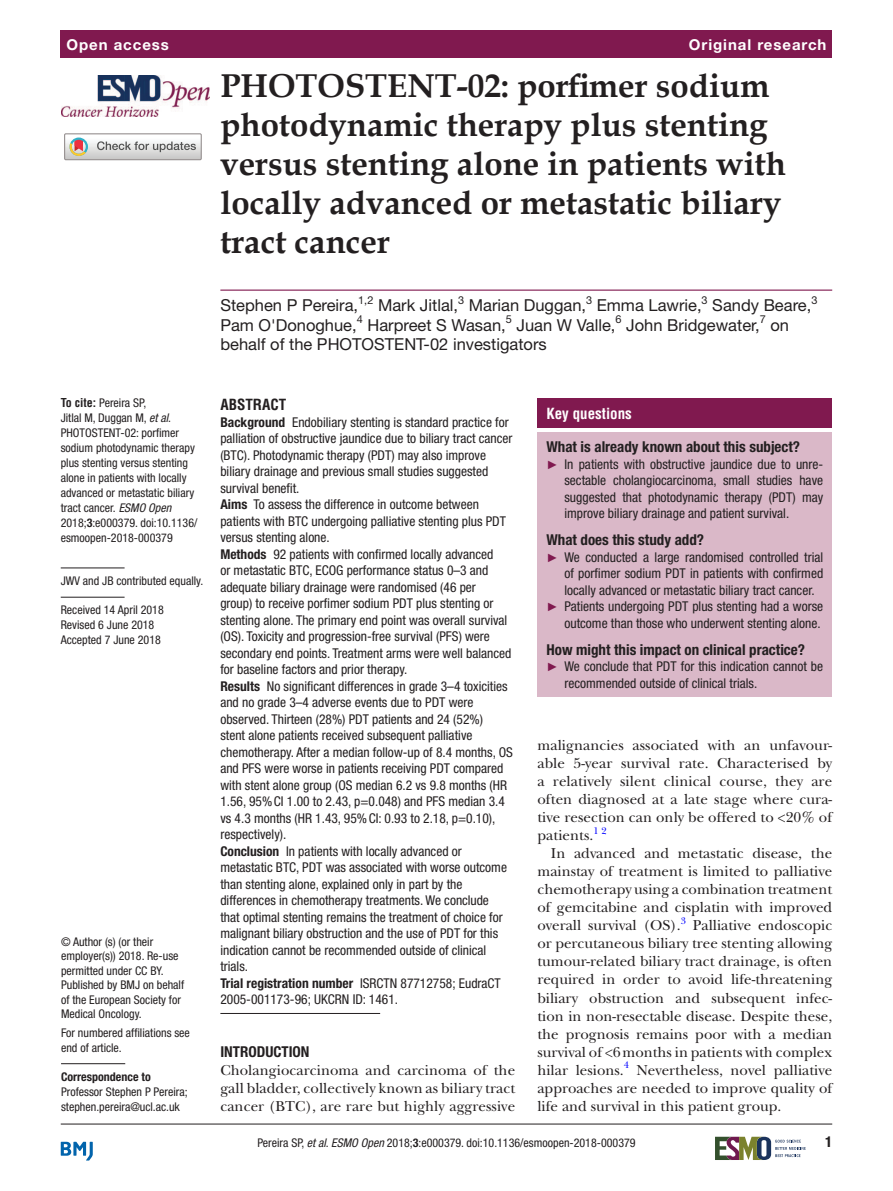
<style>
.page{position:relative;width:893px;height:1191px;background:#fff}
.page>*{position:absolute;margin:0;border:0;box-sizing:border-box;transform-origin:0 0}
.t1{font:700 33px/39px "Book Antiqua";color:#231f20}
.t2{font:16.5px "Helvetica Neue LT Std";color:#231f20}
.t3{font:15px/18px "New Baskerville";color:#231f20;text-align:justify}
.t4{font:700 condensed 15px "Helvetica Neue LT Std";color:#231f20}
.t5{font:700 15px "Helvetica Neue LT Std";letter-spacing:.065em;color:#fff}
.t6{font:700 condensed 15px "Helvetica";color:#fff}
.t7{font:700 condensed 15px "Helvetica";color:#231f20}
.t8{font:condensed 13.5px/16.5px "Helvetica Neue LT Std";color:#231f20}
.t9{font:condensed 12px/15px "Helvetica Neue LT Std";color:#231f20}
.t10{font:700 condensed 12px "Helvetica Neue LT Std";color:#231f20}
.t11{font:10.95px "Helvetica Neue LT Std";color:#231f20}
.t12{font:9.9px "New Baskerville";color:#00f}
.s1{font-family:"Helvetica LT Std";font-weight:700}
.s2{font-style:italic}
.s3{font-weight:700}
.s4{font-family:"Arial";font-stretch:normal;font-size:12px;color:#80194f}
</style>
<div class="page">
<hr style="left:61px;top:1123px;width:771px;height:1px;background:#231f20">
<svg style="left:715px;top:1136px;width:91px;height:24px"></svg>
<svg style="left:61px;top:1141px;width:32px;height:19px"></svg>
<div style="left:61px;top:31px;width:771px;height:27px;background:#80194f"></div>
<div style="left:64px;top:133px;width:138px;height:27px;border:1px solid #969090"></div>
<svg style="left:65px;top:134px;width:136px;height:26px"></svg>
<img style="left:62px;top:76px;width:148px;height:41px">
<hr style="left:220px;top:289px;width:612px;height:2px;background:#80194f">
<hr style="left:61px;top:567px;width:64px;height:1px;background:#231f20">
<hr style="left:61px;top:597px;width:64px;height:1px;background:#231f20">
<hr style="left:61px;top:1063px;width:64px;height:1px;background:#231f20">
<hr style="left:220px;top:1013px;width:160px;height:1px;background:#231f20">
<div style="left:537px;top:398px;width:295px;height:30px;background:#80194f"></div>
<div style="left:537px;top:432px;width:295px;height:265px;background:#dab8c8"></div>
<p class="t5" style="left:66px;top:35px;width:104px">Open access</p>
<p class="t9" style="left:61px;top:395px;width:138px"><span class="s1">To cite:</span> Pereira SP,<br>Jitlal M, Duggan M, <span class="s2">et al</span>.<br>PHOTOSTENT-02: porfimer sodium photodynamic therapy plus stenting versus stenting alone in patients with locally advanced or metastatic biliary tract cancer. <span class="s2">ESMO Open<br></span>2018;<span class="s3">3</span>:e000379. doi:10.1136/ esmoopen-2018-000379</p>
<p class="t9" style="left:61px;top:573px;width:144px">JWV and JB contributed equally.</p>
<p class="t9" style="left:61px;top:602px;width:105px">Received 14 April 2018<br>Revised 6 June 2018<br>Accepted 7 June 2018</p>
<p class="t9" style="left:61px;top:934px;width:125px;line-height:14.4px">© Author (s) (or their employer(s)) 2018. Re-use permitted under CC BY.<br>Published by BMJ on behalf of the European Society for<br>Medical Oncology.</p>
<p class="t9" style="left:61px;top:1025px;width:130px">For numbered affiliations see end of article.</p>
<p class="t10" style="left:61px;top:1069px;width:91px">Correspondence to</p>
<p class="t9" style="left:61px;top:1083px;width:128px">Professor Stephen P Pereira; stephen.pereira@ucl.ac.uk</p>
<p class="t5" style="left:689px;top:35px;width:139px">Original research</p>
<h1 class="t1" style="left:220px;top:66px;width:567px">PHOTOSTENT-02: porfimer sodium photodynamic therapy plus stenting versus stenting alone in patients with locally advanced or metastatic biliary tract cancer</h1>
<p class="t2" style="left:220px;top:296px;width:139px">Stephen P Pereira,</p>
<p class="t11" style="left:358px;top:293px;width:17px">1,2</p>
<p class="t2" style="left:378px;top:296px;width:82px">Mark Jitlal,</p>
<p class="t11" style="left:458px;top:293px;width:8px">3</p>
<p class="t2" style="left:469px;top:296px;width:119px">Marian Duggan,</p>
<p class="t11" style="left:586px;top:293px;width:8px">3</p>
<p class="t2" style="left:597px;top:296px;width:106px">Emma Lawrie,</p>
<p class="t11" style="left:702px;top:293px;width:8px">3</p>
<p class="t2" style="left:712px;top:296px;width:101px">Sandy Beare,</p>
<p class="t11" style="left:811px;top:293px;width:8px">3</p>
<p class="t2" style="left:220px;top:315px;width:138px">Pam O'Donoghue,</p>
<p class="t11" style="left:357px;top:313px;width:8px">4</p>
<p class="t2" style="left:367px;top:315px;width:140px">Harpreet S Wasan,</p>
<p class="t11" style="left:506px;top:313px;width:8px">5</p>
<p class="t2" style="left:516px;top:315px;width:101px">Juan W Valle,</p>
<p class="t11" style="left:616px;top:313px;width:8px">6</p>
<p class="t2" style="left:626px;top:315px;width:135px">John Bridgewater,</p>
<p class="t11" style="left:760px;top:313px;width:8px">7</p>
<p class="t2" style="left:770px;top:315px;width:20px">on</p>
<p class="t2" style="left:220px;top:335px;width:328px">behalf of the PHOTOSTENT-02 investigators</p>
<p class="t7" style="left:220px;top:395px;width:67px">Abstract</p>
<p class="t8" style="left:220px;top:414px;width:294px"><span class="s3">Background</span> Endobiliary stenting is standard practice for palliation of obstructive jaundice due to biliary tract cancer (BTC). Photodynamic therapy (PDT) may also improve biliary drainage and previous small studies suggested survival benefit.<br><span class="s3">Aims</span> To assess the difference in outcome between patients with BTC undergoing palliative stenting plus PDT versus stenting alone.<br><span class="s3">Methods</span> 92 patients with confirmed locally advanced<br>or metastatic BTC, ECOG performance status 0–3 and adequate biliary drainage were randomised (46 per<br>group) to receive porfimer sodium PDT plus stenting or stenting alone. The primary end point was overall survival (OS). Toxicity and progression-free survival (PFS) were secondary end points. Treatment arms were well balanced for baseline factors and prior therapy.<br><span class="s3">Results</span> No significant differences in grade 3–4 toxicities and no grade 3–4 adverse events due to PDT were observed. Thirteen (28%) PDT patients and 24 (52%)<br>stent alone patients received subsequent palliative chemotherapy. After a median follow-up of 8.4 months, OS and PFS were worse in patients receiving PDT compared with stent alone group (OS median 6.2 vs 9.8 months (HR 1.56, 95%CI 1.00 to 2.43, p=0.048) and PFS median 3.4 vs 4.3 months (HR 1.43, 95%CI: 0.93 to 2.18, p=0.10), respectively).<br><span class="s3">Conclusion</span> In patients with locally advanced or metastatic BTC, PDT was associated with worse outcome than stenting alone, explained only in part by the differences in chemotherapy treatments. We conclude<br>that optimal stenting remains the treatment of choice for malignant biliary obstruction and the use of PDT for this indication cannot be recommended outside of clinical trials.<br><span class="s3">Trial registration number</span> ISRCTN 87712758; EudraCT 2005-001173-96; UKCRN ID: 1461.</p>
<p class="t4" style="left:220px;top:1042px;width:91px">Introduction</p>
<p class="t3" style="left:220px;top:1061px;width:296px">Cholangiocarcinoma and carcinoma of the gall bladder, collectively known as biliary tract cancer (BTC), are rare but highly aggressive</p>
<p class="t6" style="left:546px;top:404px;width:87px">Key questions</p>
<p class="t4" style="left:546px;top:438px;width:255px">What is already known about this subject?</p>
<p class="t8" style="left:564px;top:455px;width:260px;text-align:justify;text-indent:-18px"><span class="s4">►</span> In patients with obstructive jaundice due to unre&shy;sectable cholangiocarcinoma, small studies have suggested that photodynamic therapy (PDT) may improve biliary drainage and patient survival.</p>
<p class="t4" style="left:546px;top:531px;width:159px">What does this study add?</p>
<p class="t8" style="left:546px;top:548px;width:278px"><span class="s4">►</span> We conducted a large randomised controlled trial</p>
<p class="t8" style="left:564px;top:565px;width:260px">of porfimer sodium PDT in patients with confirmed</p>
<p class="t8" style="left:564px;top:581px;width:252px">locally advanced or metastatic biliary tract cancer.</p>
<p class="t8" style="left:546px;top:598px;width:278px"><span class="s4">►</span> Patients undergoing PDT plus stenting had a worse</p>
<p class="t8" style="left:564px;top:614px;width:258px">outcome than those who underwent stenting alone.</p>
<p class="t4" style="left:546px;top:640px;width:260px">How might this impact on clinical practice?</p>
<p class="t8" style="left:564px;top:658px;width:260px;text-indent:-18px"><span class="s4">►</span> We conclude that PDT for this indication cannot be recommended outside of clinical trials.</p>
<p class="t3" style="left:537px;top:736px;width:296px">malignancies associated with an unfavour&shy;able 5-year survival rate. Characterised by a relatively silent clinical course, they are often diagnosed at a late stage where cura&shy;tive resection can only be offered to &lt;20% of patients.</p>
<p class="t12" style="left:594px;top:824px;width:15px">1 2</p>
<p class="t3" style="left:537px;top:844px;width:296px;text-indent:14px">In advanced and metastatic disease, the mainstay of treatment is limited to palliative chemotherapy using a combination treatment of gemcitabine and cisplatin with improved overall survival (OS).</p>
<p class="t12" style="left:681px;top:914px;width:7px">3</p>
<p class="t3" style="left:537px;top:916px;width:296px;text-indent:155px">Palliative endoscopic or percutaneous biliary tree stenting allowing tumour-related biliary tract drainage, is often required in order to avoid life-threatening biliary obstruction and subsequent infec&shy;tion in non-resectable disease. Despite these, the prognosis remains poor with a median survival of &lt;6months in patients with complex hilar lesions.</p>
<p class="t12" style="left:624px;top:1058px;width:7px">4</p>
<p class="t3" style="left:537px;top:1060px;width:296px;text-indent:99px">Nevertheless, novel palliative approaches are needed to improve quality of life and survival in this patient group.</p>
<p class="t9" style="left:257px;top:1135px;width:380px">Pereira SP, <span class="s2">et al</span>. <span class="s2">ESMO Open</span> 2018;<span class="s3">3</span>:e000379. doi:10.1136/esmoopen-2018-000379</p>
<p class="t4" style="left:825px;top:1132px;width:9px">1</p>
</div>
